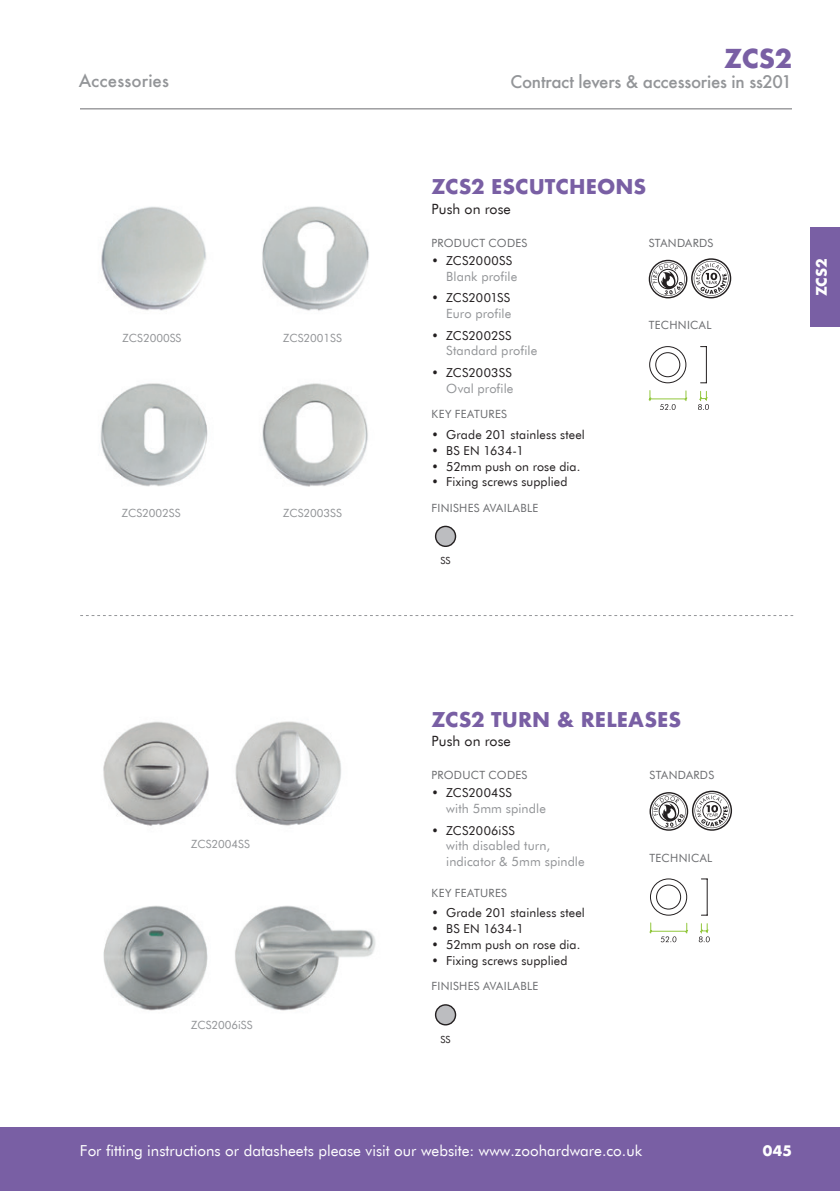
<style>
.page{position:relative;width:840px;height:1191px;background:#fff}
.page>*{position:absolute;margin:0;border:0;box-sizing:border-box;transform-origin:0 0}
.t1{font:700 25.4px "Futura";color:#795fa4}
.t2{font:700 19.8px "Futura";color:#795fa4}
.t3{font:500 17px "Futura";letter-spacing:-.015em;color:#939598}
.t4{font:500 17px "Futura";letter-spacing:.005em;color:#939598}
.t5{font:15.2px "Futura BT";color:#fff}
.t6{font:14.2px "Futura BT";letter-spacing:.005em;color:#231f20}
.t7{font:700 14px "Futura";letter-spacing:.005em;color:#fff}
.t8{font:12.8px/15.8px "Futura BT";letter-spacing:.01em;color:#939598}
.t9{font:12.4px "Futura BT";letter-spacing:.01em;color:#231f20}
.t10{font:11.4px "Futura BT";letter-spacing:.025em;color:#6c6d70}
.t11{font:11.4px "Futura BT";color:#939598}
.t12{font:9.8px "Futura BT";color:#231f20}
</style>
<div class="page">
<div style="left:0;top:1127px;width:839px;height:64px;background:#795fa4"></div>
<hr style="left:80px;top:108px;width:711px;height:1px;background:#6c6d70">
<div style="left:809px;top:227px;width:30px;height:100px;background:#795fa4"></div>
<svg style="left:648px;top:258px;width:83px;height:40px"></svg>
<svg style="left:649px;top:346px;width:57px;height:37px"></svg>
<svg style="left:648px;top:390px;width:39px;height:20px"></svg>
<svg style="left:698px;top:391px;width:10px;height:19px"></svg>
<div style="left:435px;top:526px;width:20px;height:20px;background:#bcbdc0;border-radius:50%"></div>
<div style="left:434px;top:526px;width:22px;height:21px;border:1px solid #231f20;border-radius:50%"></div>
<img style="left:103px;top:721px;width:238px;height:105px">
<img style="left:103px;top:905px;width:273px;height:106px">
<img style="left:262px;top:206px;width:107px;height:105px">
<img style="left:262px;top:383px;width:106px;height:104px">
<img style="left:100px;top:206px;width:108px;height:281px">
<img style="left:100px;top:344px;width:108px;height:5px">
<svg style="left:649px;top:790px;width:82px;height:40px"></svg>
<svg style="left:650px;top:878px;width:57px;height:37px"></svg>
<svg style="left:649px;top:922px;width:39px;height:20px"></svg>
<svg style="left:698px;top:923px;width:11px;height:19px"></svg>
<div style="left:435px;top:1005px;width:20px;height:19px;background:#bcbdc0;border-radius:50%"></div>
<div style="left:434px;top:1004px;width:22px;height:21px;border:1px solid #231f20;border-radius:50%"></div>
<svg style="left:80px;top:615px;width:712px;height:1px"></svg>
<h3 class="t4" style="left:79px;top:69px;width:92px">Accessories</h3>
<p class="t11" style="left:122px;top:331px;width:60px">ZCS2000SS</p>
<p class="t11" style="left:122px;top:506px;width:60px">ZCS2002SS</p>
<p class="t11" style="left:283px;top:331px;width:60px">ZCS2001SS</p>
<p class="t11" style="left:283px;top:506px;width:60px">ZCS2003SS</p>
<h1 class="t1" style="left:724px;top:40px;width:69px">ZCS2</h1>
<h3 class="t3" style="left:510px;top:70px;width:283px">Contract levers &amp; accessories in ss201</h3>
<h2 class="t2" style="left:431px;top:173px;width:216px">ZCS2 ESCUTCHEONS</h2>
<p class="t6" style="left:431px;top:200px;width:81px">Push on rose</p>
<p class="t10" style="left:431px;top:236px;width:97px">PRODUCT CODES</p>
<p class="t10" style="left:648px;top:236px;width:66px">STANDARDS</p>
<p class="t9" style="left:431px;top:253px;width:82px">• ZCS2000SS</p>
<p class="t8" style="left:446px;top:268px;width:72px">Blank profile</p>
<p class="t9" style="left:431px;top:290px;width:80px">• ZCS2001SS</p>
<p class="t8" style="left:446px;top:305px;width:67px">Euro profile</p>
<p class="t9" style="left:431px;top:328px;width:81px">• ZCS2002SS</p>
<p class="t8" style="left:446px;top:343px;width:92px">Standard profile</p>
<p class="t9" style="left:431px;top:365px;width:82px">• ZCS2003SS</p>
<p class="t8" style="left:446px;top:380px;width:69px">Oval profile</p>
<p class="t10" style="left:431px;top:407px;width:77px">KEY FEATURES</p>
<p class="t9" style="left:431px;top:427px;width:155px">• Grade 201 stainless steel</p>
<p class="t9" style="left:431px;top:443px;width:93px">• BS EN 1634-1</p>
<p class="t9" style="left:431px;top:458px;width:150px">• 52mm push on rose dia.</p>
<p class="t9" style="left:431px;top:474px;width:137px">• Fixing screws supplied</p>
<p class="t10" style="left:431px;top:501px;width:108px">FINISHES AVAILABLE</p>
<p class="t12" style="left:440px;top:555px;width:12px">SS</p>
<p class="t10" style="left:648px;top:318px;width:64px">TECHNICAL</p>
<p class="t7" style="left:810px;top:296px;width:40px;rotate:-90deg">ZCS2</p>
<p class="t11" style="left:191px;top:837px;width:60px">ZCS2004SS</p>
<p class="t11" style="left:191px;top:1018px;width:63px">ZCS2006iSS</p>
<h2 class="t2" style="left:431px;top:705px;width:251px">ZCS2 TURN &amp; RELEASES</h2>
<p class="t6" style="left:431px;top:732px;width:81px">Push on rose</p>
<p class="t10" style="left:431px;top:768px;width:97px">PRODUCT CODES</p>
<p class="t10" style="left:649px;top:768px;width:66px">STANDARDS</p>
<p class="t9" style="left:431px;top:785px;width:82px">• ZCS2004SS</p>
<p class="t8" style="left:446px;top:800px;width:101px">with 5mm spindle</p>
<p class="t9" style="left:431px;top:822px;width:85px">• ZCS2006iSS</p>
<p class="t8" style="left:446px;top:838px;width:140px">with disabled turn, indicator &amp; 5mm spindle</p>
<p class="t10" style="left:431px;top:885px;width:77px">KEY FEATURES</p>
<p class="t9" style="left:431px;top:905px;width:155px">• Grade 201 stainless steel</p>
<p class="t9" style="left:431px;top:921px;width:93px">• BS EN 1634-1</p>
<p class="t9" style="left:431px;top:937px;width:150px">• 52mm push on rose dia.</p>
<p class="t9" style="left:431px;top:953px;width:137px">• Fixing screws supplied</p>
<p class="t10" style="left:431px;top:979px;width:108px">FINISHES AVAILABLE</p>
<p class="t12" style="left:440px;top:1033px;width:12px">SS</p>
<p class="t10" style="left:649px;top:851px;width:64px">TECHNICAL</p>
<p class="t5" style="left:80px;top:1141px;width:563px">For fitting instructions or datasheets please visit our website: www.zoohardware.co.uk</p>
<p class="t7" style="left:762px;top:1140px;width:31px">045</p>
</div>
